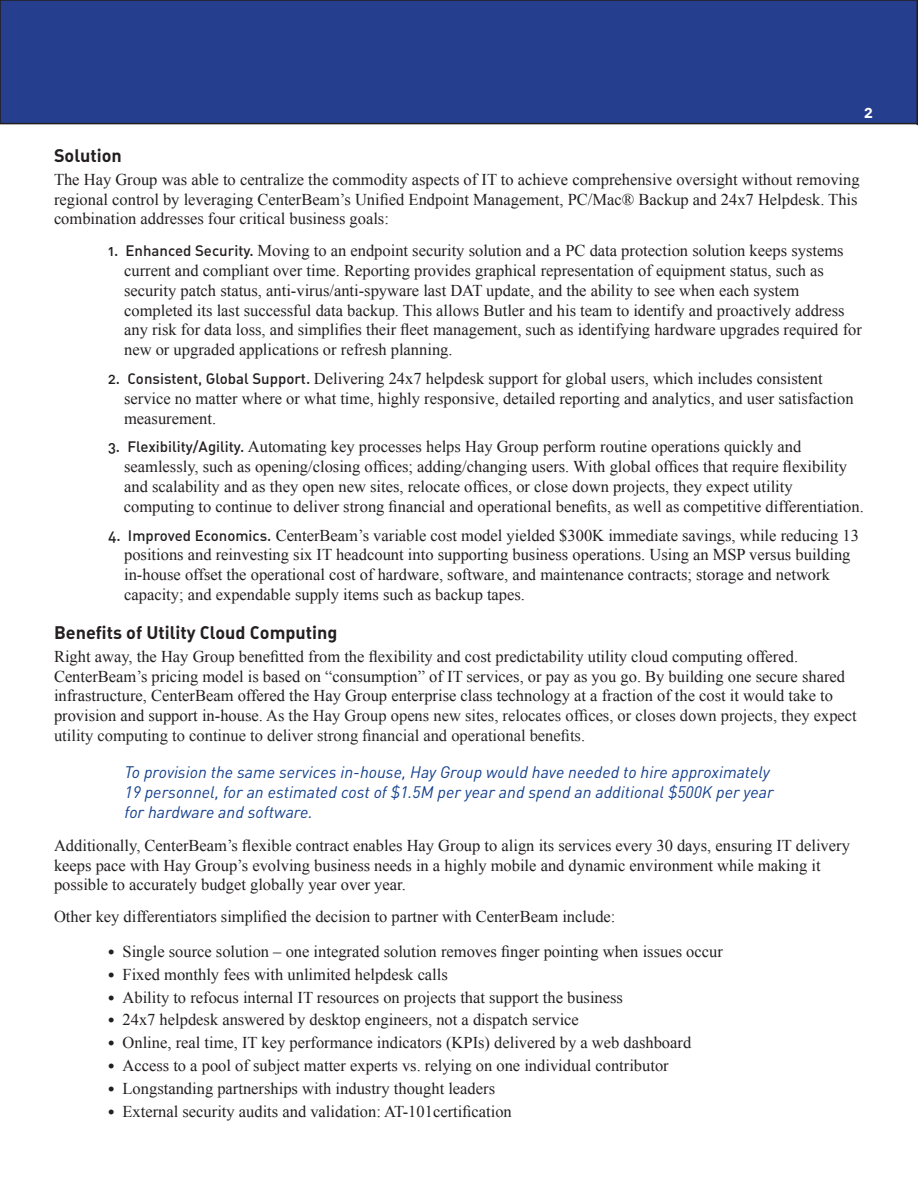
<style>
.page{position:relative;width:918px;height:1188px;background:#fff}
.page>*{position:absolute;margin:0;border:0;box-sizing:border-box;transform-origin:0 0}
.t1{font:18px "DIN Bold Alternate";color:#231f20}
.t2{font:16.5px/19.8px "Times New Roman";color:#231f20}
.t3{font:italic 16.5px/19.8px "DIN";color:#14408e}
.t4{font:16.5px "DIN Bold Alternate";color:#fff}
.s1{font-family:"DIN Medium Alternate";font-size:15px}
.s2{color:#282526}
</style>
<div class="page">
<div style="left:0;top:0;width:918px;height:124px;background:#253f8e"></div>
<div style="left:0;top:0;width:918px;height:124px;border:2px solid #231f20"></div>
<svg style="left:916px;top:0;width:2px;height:125px"></svg>
<p class="t4" style="left:864px;top:101px;width:11px">2</p>
<p class="t1" style="left:54px;top:144px;width:69px">Solution</p>
<p class="t2" style="left:54px;top:169px;width:807px">The Hay Group was able to centralize the commodity aspects of IT to achieve comprehensive oversight without removing regional control by leveraging CenterBeam’s Unified Endpoint Management, PC/Mac® Backup and 24x7 Helpdesk. This combination addresses four critical business goals:</p>
<p class="t2" style="left:124px;top:240px;width:739px;text-indent:-16px"><span class="s1">1. Enhanced Security.</span> Moving to an endpoint security solution and a PC data protection solution keeps systems current and compliant over time. Reporting provides graphical representation of equipment status, such as security patch status, anti-virus/anti-spyware last DAT update, and the ability to see when each system completed its last successful data backup. This allows Butler and his team to identify and proactively address any risk for data loss, and simplifies their fleet management, such as identifying hardware upgrades required for new or upgraded applications or refresh planning.</p>
<p class="t2" style="left:124px;top:368px;width:731px;text-indent:-16px"><span class="s1">2. Consistent, Global Support.</span> Delivering 24x7 helpdesk support for global users, which includes consistent service no matter where or what time, highly responsive, detailed reporting and analytics, and user satisfaction measurement.</p>
<p class="t2" style="left:124px;top:437px;width:742px;text-indent:-16px"><span class="s1">3. Flexibility/Agility.</span> Automating key processes helps Hay Group perform routine operations quickly and seamlessly, such as opening/closing offices; adding/changing users. With global offices that require flexibility and scalability and as they open new sites, relocate offices, or close down projects, they expect utility computing to continue to deliver strong financial and operational benefits, as well as competitive differentiation.</p>
<p class="t2" style="left:124px;top:525px;width:736px;text-indent:-16px"><span class="s1">4. Improved Economics.</span> CenterBeam’s variable cost model yielded $300K immediate savings, while reducing 13 positions and reinvesting six IT headcount into supporting business operations. Using an MSP versus building in-house offset the operational cost of hardware, software, and maintenance contracts; storage and network capacity; and expendable supply items such as backup tapes.</p>
<p class="t1" style="left:54px;top:621px;width:285px">Benefits of Utility Cloud Computing</p>
<p class="t2" style="left:54px;top:646px;width:804px">Right away, the Hay Group benefitted from the flexibility and cost predictability utility cloud computing offered.<br>CenterBeam’s pricing model is based on “consumption” of IT services, or pay as you go. By building one secure shared infrastructure, CenterBeam offered the Hay Group enterprise class technology at a fraction of the cost it would take to provision and support in-house. <span class="s2">As the Hay Group opens new sites, relocates offices, or closes down projects, they expect utility computing to continue to deliver strong financial and operational benefits.</span></p>
<p class="t3" style="left:124px;top:762px;width:651px">To provision the same services in-house, Hay Group would have needed to hire approximately<br>19 personnel, for an estimated cost of $1.5M per year and spend an additional $500K per year for hardware and software.</p>
<p class="t2" style="left:54px;top:835px;width:797px">Additionally, CenterBeam’s flexible contract enables Hay Group to align its services every 30 days, ensuring IT delivery keeps pace with Hay Group’s evolving business needs in a highly mobile and dynamic environment while making it possible to accurately budget globally year over year.</p>
<p class="t2" style="left:54px;top:906px;width:563px">Other key differentiators simplified the decision to partner with CenterBeam include:</p>
<p class="t2" style="left:108px;top:941px;width:617px"><span class="s1">•</span> Single source solution – one integrated solution removes finger pointing when issues occur</p>
<p class="t2" style="left:108px;top:964px;width:342px"><span class="s1">•</span> Fixed monthly fees with unlimited helpdesk calls</p>
<p class="t2" style="left:108px;top:987px;width:517px"><span class="s1">•</span> Ability to refocus internal IT resources on projects that support the business</p>
<p class="t2" style="left:108px;top:1010px;width:473px"><span class="s1">•</span> 24x7 helpdesk answered by desktop engineers, not a dispatch service</p>
<p class="t2" style="left:108px;top:1032px;width:585px"><span class="s1">•</span> Online, real time, IT key performance indicators (KPIs) delivered by a web dashboard</p>
<p class="t2" style="left:108px;top:1055px;width:563px"><span class="s1">•</span> Access to a pool of subject matter experts vs. relying on one individual contributor</p>
<p class="t2" style="left:108px;top:1078px;width:389px"><span class="s1">•</span> Longstanding partnerships with industry thought leaders</p>
<p class="t2" style="left:108px;top:1101px;width:406px"><span class="s1">•</span> External security audits and validation: AT-101certification</p>
</div>
